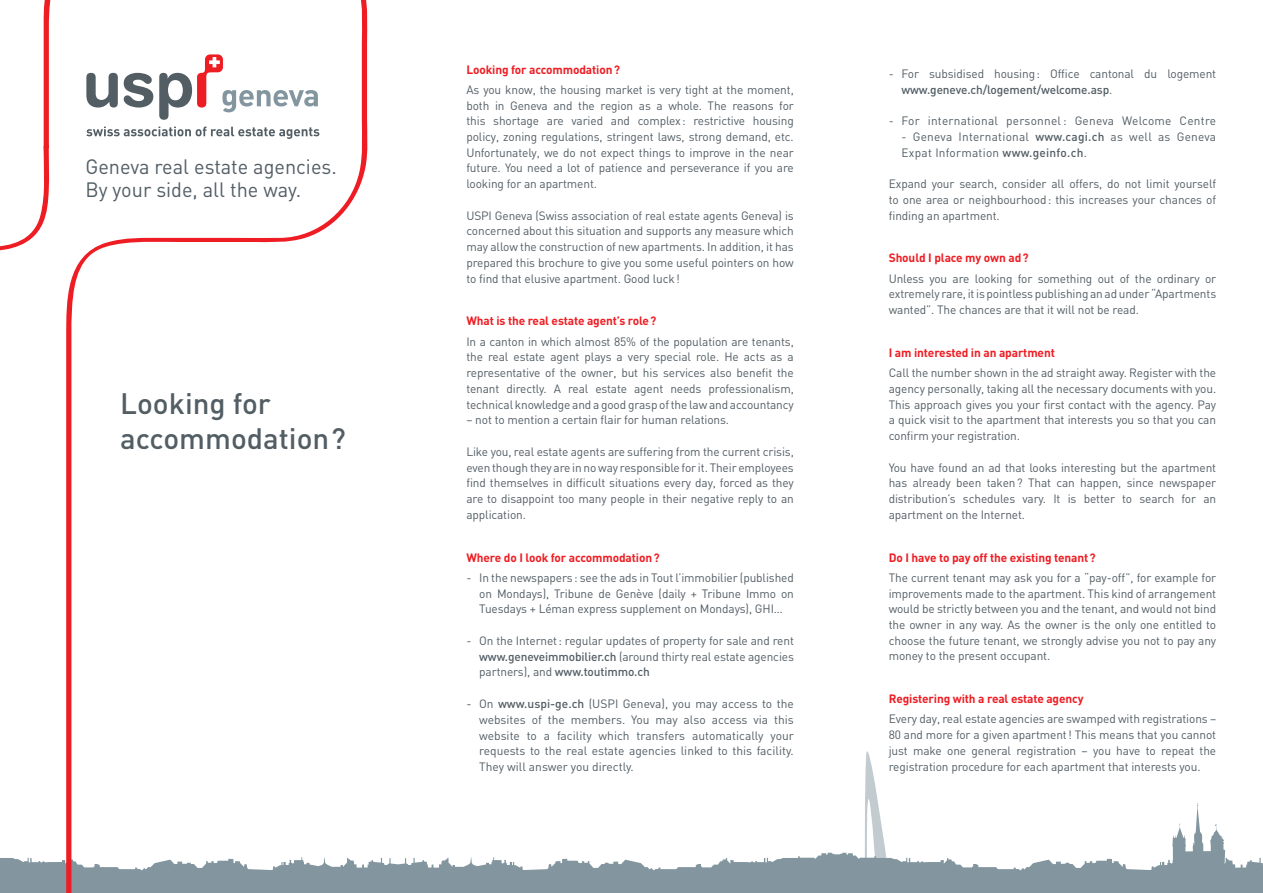
<style>
.page{position:relative;width:1263px;height:893px;background:#fff}
.page>*{position:absolute;margin:0;border:0;box-sizing:border-box;transform-origin:0 0}
.t1{font:500 29.25px/35.1px "DIN";color:#525d64}
.t2{font:20.55px/23px "DIN";color:#525d64}
.t3{font:12px/15.8px "DIN";letter-spacing:-.01em;color:#525d64;text-align:justify}
.t4{font:700 12px "DIN";letter-spacing:-.01em;color:#ee1d23}
.t5{font:12px/15.8px "DIN";letter-spacing:.02em;color:#525d64}
.s1{font-weight:500}
</style>
<div class="page">
<svg style="left:369px;top:751px;width:894px;height:142px"></svg>
<svg style="left:0;top:0;width:369px;height:893px"></svg>
<svg style="left:86px;top:127px;width:233px;height:12px"></svg>
<svg style="left:86px;top:73px;width:32px;height:35px"></svg>
<svg style="left:124px;top:73px;width:29px;height:35px"></svg>
<svg style="left:159px;top:54px;width:159px;height:66px"></svg>
<h2 class="t2" style="left:85px;top:154px;width:253px">Geneva real estate agencies.<br>By your side, all the way.</h2>
<h1 class="t1" style="left:120px;top:385px;width:227px">Looking for accommodation?</h1>
<p class="t4" style="left:466px;top:61px;width:155px">Looking for accommodation?</p>
<p class="t3" style="left:466px;top:81px;width:329px">As you know, the housing market is very tight at the moment, both in Geneva and the region as a whole. The reasons for this shortage are varied and complex : restrictive housing policy, zoning regulations, stringent laws, strong demand, etc.<br>Unfortunately, we do not expect things to improve in the near future. You need a lot of patience and perseverance if you are looking for an apartment.</p>
<p class="t3" style="left:466px;top:207px;width:329px">USPI Geneva (Swiss association of real estate agents Geneva) is concerned about this situation and supports any measure which may allow the construction of new apartments. In addition, it has prepared this brochure to give you some useful pointers on how to find that elusive apartment. Good luck !</p>
<p class="t4" style="left:466px;top:313px;width:192px">What is the real estate agent’s role?</p>
<p class="t3" style="left:466px;top:333px;width:329px">In a canton in which almost 85% of the population are tenants, the real estate agent plays a very special role. He acts as a representative of the owner, but his services also benefit the tenant directly. A real estate agent needs professionalism, technical knowledge and a good grasp ofthe lawand accountancy</p>
<p class="t3" style="left:466px;top:412px;width:264px">– not to mention a certain flair for human relations.</p>
<p class="t3" style="left:466px;top:443px;width:329px">Like you, real estate agents are suffering from the current crisis, even though they are in no way responsible for it. Their employees find themselves in difficult situations every day, forced as they are to disappoint too many people in their negative reply to an application.</p>
<p class="t4" style="left:466px;top:549px;width:195px">Where do I look for accommodation?</p>
<p class="t3" style="left:479px;top:569px;width:316px;text-indent:-13px">- In the newspapers : see the ads in Tout l’immobilier (published on Mondays), Tribune de Genève (daily + Tribune Immo on Tuesdays + Léman express supplement on Mondays), GHI…</p>
<p class="t3" style="left:479px;top:632px;width:316px;text-indent:-13px">- On the Internet : regular updates of property for sale and rent <span class="s1">www.geneveimmobilier.ch</span> (around thirty real estate agencies partners), and <span class="s1">www.toutimmo.ch</span></p>
<p class="t3" style="left:479px;top:696px;width:316px;text-indent:-13px">- On <span class="s1">www.uspi-ge.ch</span> (USPI Geneva), you may access to the websites of the members. You may also access via this website to a facility which transfers automatically your requests to the real estate agencies linked to this facility.<br>They will answer you directly.</p>
<p class="t3" style="left:901px;top:65px;width:316px;text-indent:-13px">- For subsidised housing : Office cantonal du logement <span class="s1">www.geneve.ch/logement/welcome.asp</span>.</p>
<p class="t5" style="left:889px;top:113px;width:329px">- For international personnel : Geneva Welcome Centre</p>
<p class="t5" style="left:901px;top:128px;width:316px">- Geneva International <span class="s1">www.cagi.ch</span> as well as Geneva<br>Expat Information <span class="s1">www.geinfo.ch</span>.</p>
<p class="t3" style="left:889px;top:176px;width:329px">Expand your search, consider all offers, do not limit yourself to one area or neighbourhood : this increases your chances of finding an apartment.</p>
<p class="t4" style="left:889px;top:250px;width:142px">Should I place my own ad?</p>
<p class="t3" style="left:889px;top:270px;width:329px">Unless you are looking for something out of the ordinary or extremely rare, itispointlesspublishing anadunder “Apartments wanted”. The chances are that it will not be read.</p>
<p class="t4" style="left:889px;top:345px;width:168px">I am interested in an apartment</p>
<p class="t3" style="left:889px;top:365px;width:329px">Call the number shown in the ad straight away. Register with the agency personally, taking all the necessary documents with you.<br>This approach gives you your first contact with the agency. Pay a quick visit to the apartment that interests you so that you can confirm your registration.</p>
<p class="t3" style="left:889px;top:459px;width:329px">You have found an ad that looks interesting but the apartment has already been taken ? That can happen, since newspaper distribution’s schedules vary. It is better to search for an apartment on the Internet.</p>
<p class="t4" style="left:889px;top:549px;width:209px">Do I have to pay off the existing tenant?</p>
<p class="t3" style="left:889px;top:569px;width:329px">The current tenant may ask you for a “pay-off”, for example for improvements made to the apartment. This kind of arrangement would be strictly between you and the tenant, and would not bind the owner in any way. As the owner is the only one entitled to choose the future tenant, we strongly advise you not to pay any money to the present occupant.</p>
<p class="t4" style="left:889px;top:691px;width:196px">Registering with a real estate agency</p>
<p class="t3" style="left:889px;top:711px;width:329px">Every day, real estate agencies are swamped with registrations – 80 and more for a given apartment ! This means that you cannot just make one general registration – you have to repeat the registration procedure for each apartment that interests you.</p>
</div>
